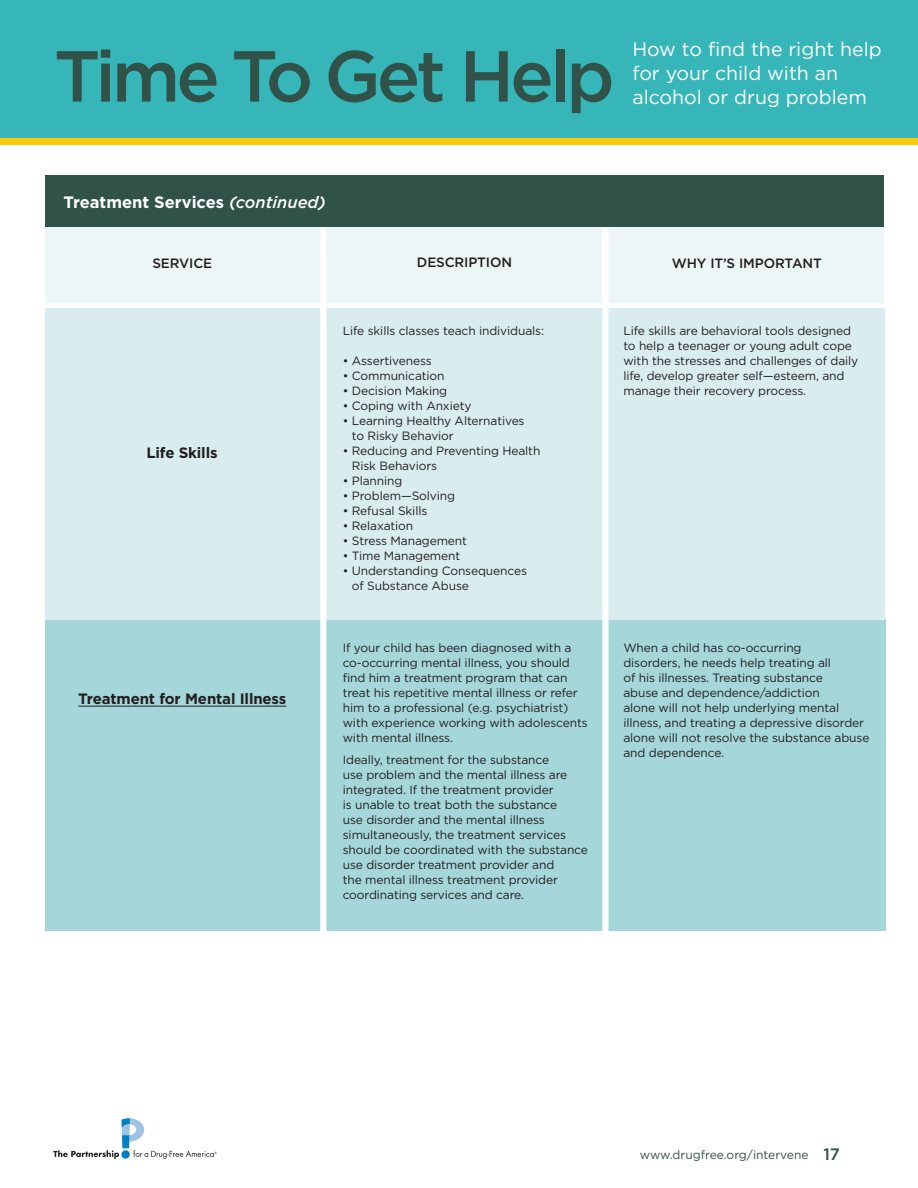
<style>
.page{position:relative;width:918px;height:1188px;background:#fff}
.page>*{position:absolute;margin:0;border:0;box-sizing:border-box;transform-origin:0 0}
.t1{font:500 72px "Gotham";letter-spacing:-.055em;color:#305249}
.t2{font:19.5px/24px "Gotham";color:#fff}
.t3{font:700 16.5px "Gotham";color:#fff}
.t4{font:500 16.5px "Gotham";color:#305249}
.t5{font:700 15px "Gotham";letter-spacing:-.01em;color:#231f20}
.t6{font:500 13.5px "Gotham";letter-spacing:-.01em;color:#231f20}
.t7{font:12px/15px "Gotham";letter-spacing:-.01em;color:#231f20}
.t8{font:12px "Gotham";color:#305249}
.s1{font-weight:500;font-style:italic}
</style>
<div class="page">
<div style="left:0;top:0;width:918px;height:140px;background:#36b6b9"></div>
<div style="left:0;top:138px;width:918px;height:7px;background:#fccc0a"></div>
<svg style="left:53px;top:1118px;width:164px;height:41px"></svg>
<div style="left:45px;top:619px;width:840px;height:311px;background:#a5d6d9"></div>
<div style="left:45px;top:308px;width:839px;height:311px;background:#d9ecee"></div>
<div style="left:45px;top:226px;width:275px;height:82px;background:#ecf6f6"></div>
<div style="left:326px;top:226px;width:276px;height:82px;background:#ecf6f6"></div>
<div style="left:608px;top:226px;width:276px;height:82px;background:#ecf6f6"></div>
<hr style="left:78px;top:706px;width:208px;height:1px;background:#231f20">
<div style="left:38px;top:303px;width:846px;height:5px;background:#fff"></div>
<div style="left:320px;top:219px;width:6px;height:763px;background:#fff"></div>
<div style="left:602px;top:219px;width:6px;height:763px;background:#fff"></div>
<div style="left:45px;top:175px;width:839px;height:51px;background:#305249"></div>
<h1 class="t1" style="left:54px;top:35px;width:562px">TIME TO GET HELP</h1>
<h2 class="t2" style="left:632px;top:37px;width:251px">How to find the right help for your child with an alcohol or drug problem</h2>
<h3 class="t3" style="left:63px;top:193px;width:264px">Treatment Services <span class="s1">(continued)</span></h3>
<p class="t6" style="left:152px;top:255px;width:61px">SERVICE</p>
<p class="t6" style="left:417px;top:255px;width:29px">DESCRIPTION</p>
<p class="t6" style="left:672px;top:255px;width:82px">WHY IT’S IMPORTANT</p>
<p class="t5" style="left:146px;top:444px;width:73px">Life Skills</p>
<p class="t5" style="left:78px;top:690px;width:210px">Treatment for Mental Illness</p>
<p class="t7" style="left:343px;top:323px;width:203px">Life skills classes teach individuals:</p>
<p class="t7" style="left:343px;top:353px;width:91px">• Assertiveness</p>
<p class="t7" style="left:343px;top:368px;width:103px">• Communication</p>
<p class="t7" style="left:343px;top:383px;width:106px">• Decision Making</p>
<p class="t7" style="left:343px;top:398px;width:130px">• Coping with Anxiety</p>
<p class="t7" style="left:352px;top:413px;width:174px;text-indent:-9px">• Learning Healthy Alternatives to Risky Behavior</p>
<p class="t7" style="left:352px;top:443px;width:190px;text-indent:-9px">• Reducing and Preventing Health<br>Risk Behaviors</p>
<p class="t7" style="left:343px;top:473px;width:61px">• Planning</p>
<p class="t7" style="left:343px;top:488px;width:114px">• Problem—Solving</p>
<p class="t7" style="left:343px;top:503px;width:86px">• Refusal Skills</p>
<p class="t7" style="left:343px;top:518px;width:72px">• Relaxation</p>
<p class="t7" style="left:343px;top:533px;width:126px">• Stress Management</p>
<p class="t7" style="left:343px;top:548px;width:119px">• Time Management</p>
<p class="t7" style="left:352px;top:563px;width:177px;text-indent:-9px">• Understanding Consequences of Substance Abuse</p>
<p class="t7" style="left:343px;top:640px;width:247px">If your child has been diagnosed with a co-occurring mental illness, you should find him a treatment program that can treat his repetitive mental illness or refer him to a professional (e.g. psychiatrist) with experience working with adolescents with mental illness.</p>
<p class="t7" style="left:343px;top:752px;width:247px">Ideally, treatment for the substance<br>use problem and the mental illness are integrated. If the treatment provider<br>is unable to treat both the substance<br>use disorder and the mental illness simultaneously, the treatment services should be coordinated with the substance use disorder treatment provider and<br>the mental illness treatment provider coordinating services and care.</p>
<p class="t7" style="left:623px;top:323px;width:237px">Life skills are behavioral tools designed to help a teenager or young adult cope with the stresses and challenges of daily life, develop greater self—esteem, and manage their recovery process.</p>
<p class="t7" style="left:623px;top:640px;width:248px">When a child has co-occurring<br>disorders, he needs help treating all<br>of his illnesses. Treating substance<br>abuse and dependence/addiction<br>alone will not help underlying mental illness, and treating a depressive disorder alone will not resolve the substance abuse and dependence.</p>
<p class="t8" style="left:640px;top:1148px;width:170px">www.drugfree.org/intervene</p>
<h3 class="t4" style="left:824px;top:1145px;width:18px">17</h3>
</div>
